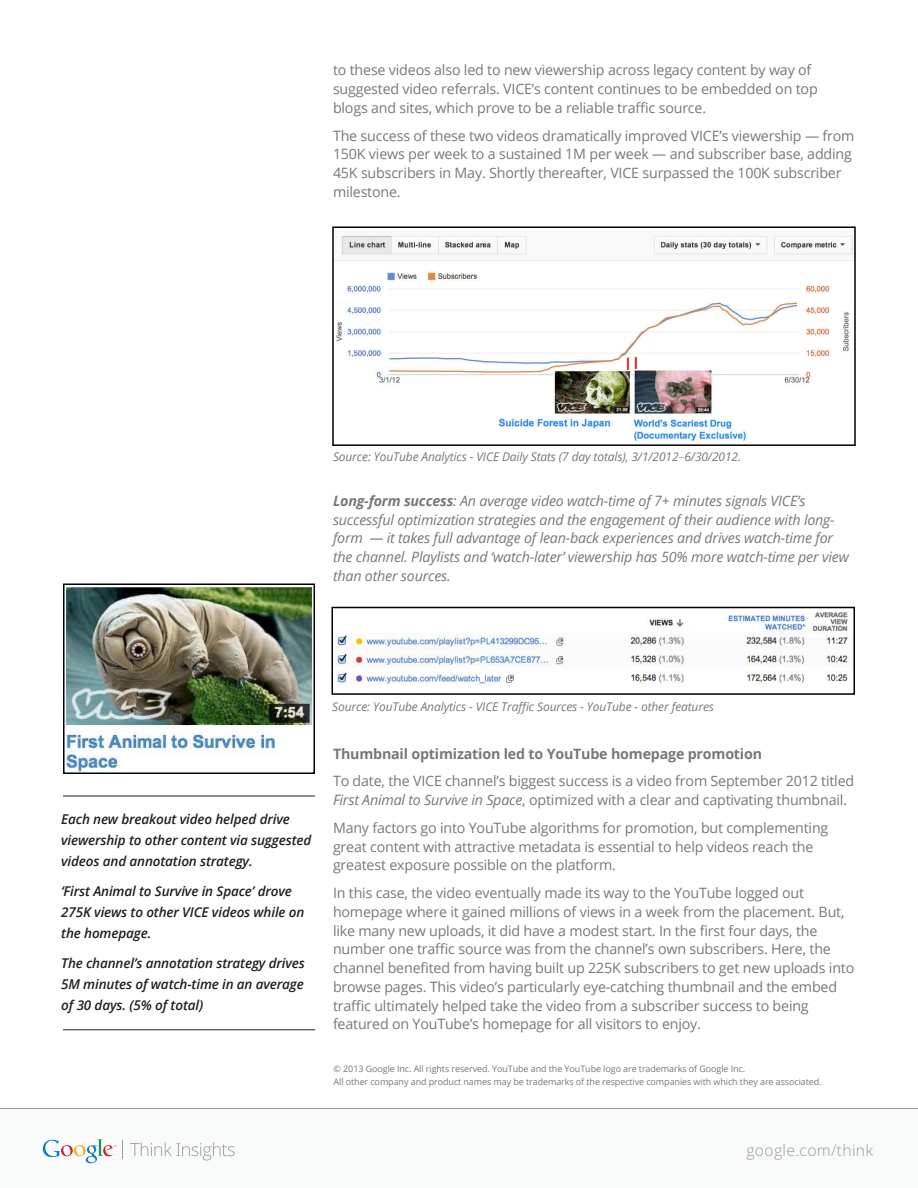
<style>
.page{position:relative;width:918px;height:1188px;background:#fff}
.page>*{position:absolute;margin:0;border:0;box-sizing:border-box;transform-origin:0 0}
.t1{font:300 15.75px "Open Sans";letter-spacing:.02em;color:#999}
.Body_Text{font:14.25px/18.8px "Open Sans";letter-spacing:-.015em;color:#76787b}
.Body_Text-2{font:italic 14.25px/18.8px "Open Sans";letter-spacing:-.015em;color:#76787b}
.Body_Text-3{font:700 14.25px "Open Sans";letter-spacing:-.015em;color:#76787b}
.Body_Text-4{font:italic 600 13.5px/21px "Open Sans";letter-spacing:-.01em;color:#231f20}
.Sidebar_text{font:italic 12px "Open Sans";letter-spacing:-.01em;color:#76787b}
.End_Footer__copyrigh{font:9px "Open Sans";letter-spacing:-.01em;color:#76787b}
.s1{font-weight:300;font-style:normal}
.s2{font-weight:700}
.s3{font-style:italic}
</style>
<div class="page">
<div style="left:1px;top:1108px;width:917px;height:80px;background:#f9fafa"></div>
<hr style="left:0;top:1108px;width:918px;height:1px;background:#999">
<svg style="left:43px;top:1139px;width:73px;height:24px"></svg>
<svg style="left:130px;top:1142px;width:105px;height:18px"></svg>
<svg style="left:122px;top:1140px;width:1px;height:18px"></svg>
<img style="left:335px;top:235px;width:518px;height:206px">
<div style="left:332px;top:226px;width:524px;height:220px;border:2px solid #000"></div>
<img style="left:337px;top:612px;width:514px;height:72px">
<div style="left:332px;top:607px;width:523px;height:88px;border:2px solid #000"></div>
<img style="left:66px;top:587px;width:246px;height:184px">
<div style="left:63px;top:584px;width:252px;height:190px;border:2px solid #000"></div>
<hr style="left:63px;top:1030px;width:252px;height:1px;background:#231f20">
<hr style="left:63px;top:796px;width:252px;height:1px;background:#231f20">
<p class="Body_Text" style="left:333px;top:60px;width:486px">to these videos also led to new viewership across legacy content by way of suggested video referrals. VICE’s content continues to be embedded on top blogs and sites, which prove to be a reliable traffic source.</p>
<p class="Body_Text" style="left:333px;top:126px;width:523px">The success of these two videos dramatically improved VICE’s viewership — from 150K views per week to a sustained 1M per week — and subscriber base, adding 45K subscribers in May. Shortly thereafter, VICE surpassed the 100K subscriber milestone.</p>
<p class="Sidebar_text" style="left:333px;top:449px;width:410px">Source: YouTube Analytics - VICE Daily Stats (7 day totals), 3/1/2012<span class="s1">–</span>6/30/2012.</p>
<p class="Body_Text-2" style="left:333px;top:491px;width:517px"><span class="s2">Long-form success</span>: An average video watch-time of 7+ minutes signals VICE’s successful optimization strategies and the engagement of their audience with long&shy;form — it takes full advantage of lean-back experiences and drives watch-time for the channel. Playlists and ‘watch-later’ viewership has 50% more watch-time per view than other sources.</p>
<p class="Body_Text-4" style="left:61px;top:809px;width:252px">Each new breakout video helped drive viewership to other content via suggested videos and annotation strategy.</p>
<p class="Body_Text-4" style="left:61px;top:881px;width:245px">‘First Animal to Survive in Space’ drove<br>275K views to other VICE videos while on the homepage.</p>
<p class="Body_Text-4" style="left:61px;top:953px;width:245px;text-align:justify">The channel’s annotation strategy drives 5M minutes of watch-time in an average of 30 days. (5% of total)</p>
<p class="Sidebar_text" style="left:332px;top:698px;width:383px">Source: YouTube Analytics - VICE Traffic Sources - YouTube - other features</p>
<p class="Body_Text-3" style="left:333px;top:743px;width:431px">Thumbnail optimization led to YouTube homepage promotion</p>
<p class="Body_Text" style="left:333px;top:771px;width:523px">To date, the VICE channel’s biggest success is a video from September 2012 titled<br><span class="s3">First Animal to Survive in Space</span>, optimized with a clear and captivating thumbnail.</p>
<p class="Body_Text" style="left:333px;top:818px;width:497px">Many factors go into YouTube algorithms for promotion, but complementing great content with attractive metadata is essential to help videos reach the greatest exposure possible on the platform.</p>
<p class="Body_Text" style="left:333px;top:883px;width:523px">In this case, the video eventually made its way to the YouTube logged out homepage where it gained millions of views in a week from the placement. But, like many new uploads, it did have a modest start. In the first four days, the number one traffic source was from the channel’s own subscribers. Here, the channel benefited from having built up 225K subscribers to get new uploads into browse pages. This video’s particularly eye-catching thumbnail and the embed traffic ultimately helped take the video from a subscriber success to being featured on YouTube’s homepage for all visitors to enjoy.</p>
<p class="End_Footer__copyrigh" style="left:334px;top:1062px;width:413px">© 2013 Google Inc. All rights reserved. YouTube and the YouTube logo are trademarks of Google Inc.</p>
<p class="End_Footer__copyrigh" style="left:334px;top:1076px;width:490px">All other company and product names may be trademarks of the respective companies with which they are associated.</p>
<p class="t1" style="left:746px;top:1139px;width:128px">google.com/think</p>
</div>
